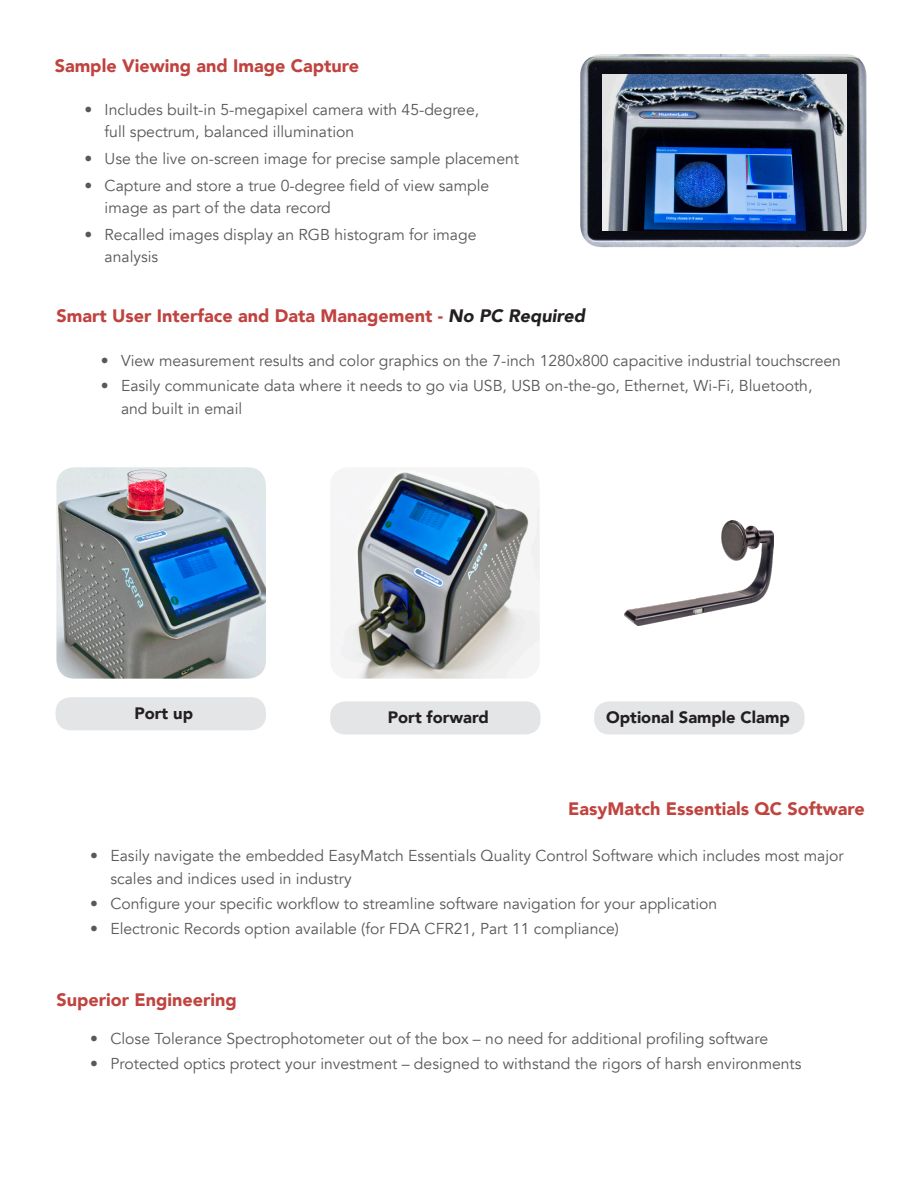
<style>
.page{position:relative;width:918px;height:1188px;background:#fff}
.page>*{position:absolute;margin:0;border:0;box-sizing:border-box;transform-origin:0 0}
.Bullet_Intro{font:900 18px "Avenir";color:#c0433f}
.t1{font:900 16.5px "Avenir";color:#231f20}
.t2{font:15.75px/22.5px "Avenir";color:#57585a}
.s1{font-style:italic;color:#231f20}
</style>
<div class="page">
<img style="left:580px;top:54px;width:286px;height:193px">
<img style="left:603px;top:74px;width:244px;height:157px">
<div style="left:56px;top:697px;width:210px;height:33px;background:#e4e5e7;border-radius:15px"></div>
<div style="left:330px;top:701px;width:211px;height:33px;background:#e4e5e7;border-radius:15px"></div>
<div style="left:594px;top:701px;width:211px;height:33px;background:#e4e5e7;border-radius:15px"></div>
<img style="left:624px;top:520px;width:150px;height:106px">
<img style="left:330px;top:472px;width:210px;height:207px">
<img style="left:56px;top:467px;width:210px;height:212px">
<p class="Bullet_Intro" style="left:55px;top:50px;width:306px">Sample Viewing and Image Capture</p>
<p class="t2" style="left:105px;top:98px;width:376px;text-indent:-20px">• Includes built-in 5-megapixel camera with 45-degree, full spectrum, balanced illumination</p>
<p class="t2" style="left:84px;top:147px;width:436px">• Use the live on-screen image for precise sample placement</p>
<p class="t2" style="left:105px;top:174px;width:386px;text-indent:-20px">• Capture and store a true 0-degree field of view sample image as part of the data record</p>
<p class="t2" style="left:105px;top:224px;width:373px;text-indent:-20px">• Recalled images display an RGB histogram for image analysis</p>
<p class="Bullet_Intro" style="left:56px;top:301px;width:530px">Smart User Interface and Data Management - <span class="s1">No PC Required</span></p>
<p class="t2" style="left:101px;top:350px;width:742px">• View measurement results and color graphics on the 7-inch 1280x800 capacitive industrial touchscreen</p>
<p class="t2" style="left:121px;top:375px;width:693px;text-indent:-20px">• Easily communicate data where it needs to go via USB, USB on-the-go, Ethernet, Wi-Fi, Bluetooth, and built in email</p>
<p class="t1" style="left:134px;top:699px;width:60px">Port up</p>
<p class="t1" style="left:388px;top:703px;width:103px">Port forward</p>
<p class="t1" style="left:606px;top:703px;width:185px">Optional Sample Clamp</p>
<p class="Bullet_Intro" style="left:568px;top:793px;width:298px">EasyMatch Essentials QC Software</p>
<p class="t2" style="left:110px;top:845px;width:735px;text-indent:-20px">• Easily navigate the embedded EasyMatch Essentials Quality Control Software which includes most major scales and indices used in industry</p>
<p class="t2" style="left:90px;top:893px;width:629px">• Configure your specific workflow to streamline software navigation for your application</p>
<p class="t2" style="left:90px;top:918px;width:530px">• Electronic Records option available (for FDA CFR21, Part 11 compliance)</p>
<p class="Bullet_Intro" style="left:56px;top:984px;width:182px">Superior Engineering</p>
<p class="t2" style="left:90px;top:1027px;width:679px">• Close Tolerance Spectrophotometer out of the box – no need for additional profiling software</p>
<p class="t2" style="left:90px;top:1053px;width:713px">• Protected optics protect your investment – designed to withstand the rigors of harsh environments</p>
</div>
